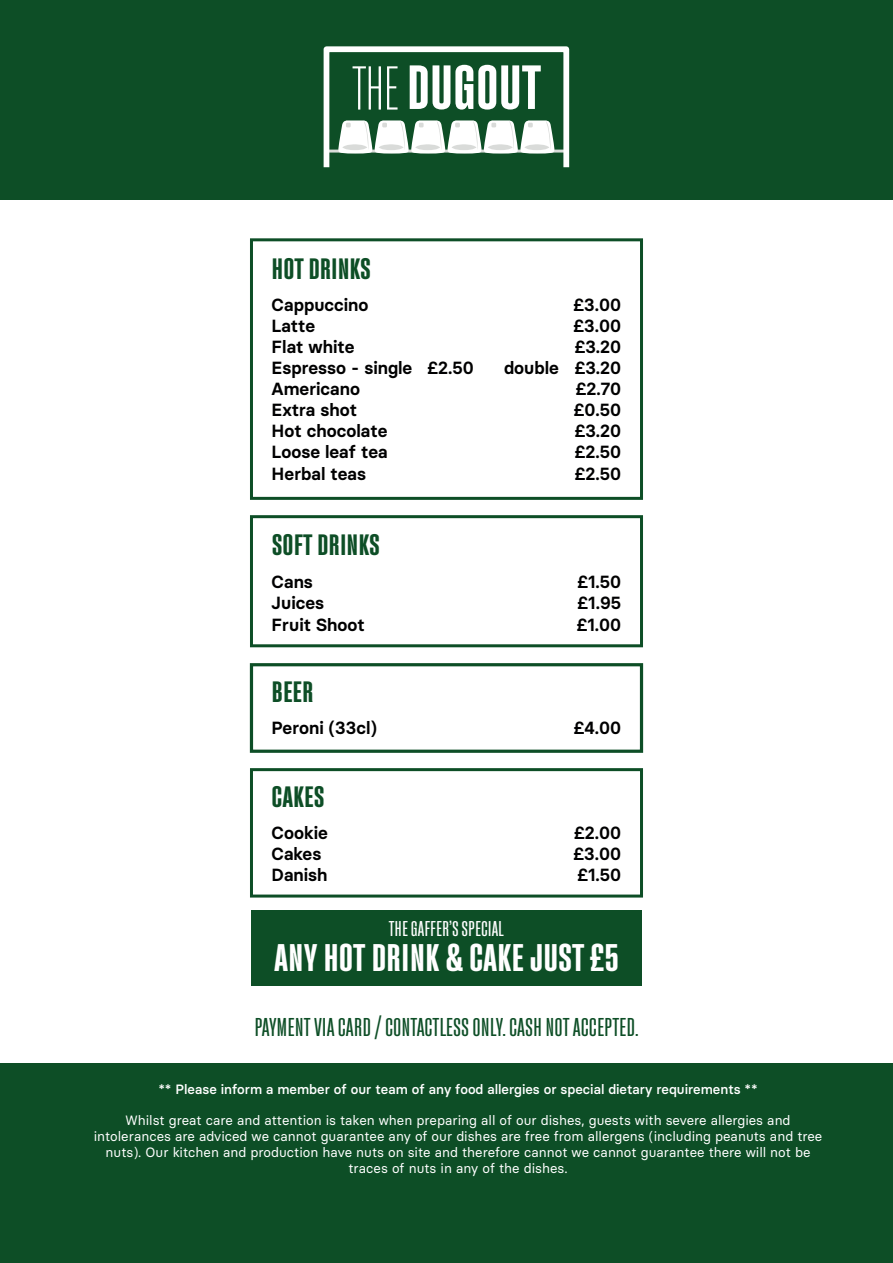
<style>
.page{position:relative;width:893px;height:1263px;background:#fff}
.page>*{position:absolute;margin:0;border:0;box-sizing:border-box;transform-origin:0 0}
.t1{font:600 condensed 61.65px "Fixture";color:#fff}
.t2{font:600 condensed 38.25px "Fixture";color:#fff}
.t3{font:600 condensed 29.25px "Fixture";color:#0d4e26}
.t4{font:condensed 25.65px "Fixture";color:#0d4e26}
.t5{font:condensed 21.3px "Fixture";color:#fff}
.t6{font:600 17.55px/21.1px "Basier Circle";color:#000001}
.t7{font:13.5px/16.2px "Basier Circle";color:#fff;text-align:center}
.t8{font:500 13.5px "Basier Circle";color:#fff}
.s1{font-weight:200}
</style>
<div class="page">
<div style="left:0;top:0;width:893px;height:199px;background:#0d4e26"></div>
<hr style="left:326px;top:150px;width:240px;height:3px;background:#d9dbd9">
<svg style="left:338px;top:120px;width:217px;height:34px"></svg>
<div style="left:324px;top:46px;width:245px;height:124px;border:6px solid #fff"></div>
<div style="left:0;top:1063px;width:893px;height:200px;background:#0d4e26"></div>
<div style="left:250px;top:238px;width:393px;height:262px;border:3px solid #0d4e26"></div>
<div style="left:251px;top:911px;width:390px;height:75px;background:#0d4e26"></div>
<div style="left:250px;top:515px;width:393px;height:132px;border:3px solid #0d4e26"></div>
<div style="left:250px;top:663px;width:393px;height:90px;border:3px solid #0d4e26"></div>
<div style="left:250px;top:768px;width:393px;height:129px;border:3px solid #0d4e26"></div>
<h1 class="t1" style="left:352px;top:51px;width:191px"><span class="s1">THE</span>DUGOUT</h1>
<h3 class="t3" style="left:272px;top:251px;width:101px">HOT DRINKS</h3>
<p class="t6" style="left:272px;top:294px;width:204px">Cappuccino<br>Latte<br>Flat white<br>Espresso - single £2.50</p>
<p class="t6" style="left:272px;top:378px;width:118px">Americano<br>Extra shot<br>Hot chocolate<br>Loose leaf tea<br>Herbal teas</p>
<p class="t6" style="left:504px;top:357px;width:56px">double</p>
<p class="t6" style="left:574px;top:294px;width:49px;text-align:justify">£3.00 £3.00 £3.20 £3.20 £2.70 £0.50 £3.20 £2.50 £2.50</p>
<h3 class="t3" style="left:272px;top:527px;width:110px">SOFT DRINKS</h3>
<p class="t6" style="left:272px;top:571px;width:95px">Cans<br>Juices<br>Fruit Shoot</p>
<p class="t6" style="left:577px;top:571px;width:46px;text-align:justify">£1.50 £1.95 £1.00</p>
<h3 class="t3" style="left:272px;top:674px;width:43px">BEER</h3>
<p class="t6" style="left:272px;top:717px;width:107px">Peroni (33cl)</p>
<p class="t6" style="left:574px;top:717px;width:49px">£4.00</p>
<h3 class="t3" style="left:272px;top:780px;width:54px">CAKES</h3>
<p class="t6" style="left:272px;top:822px;width:58px">Cookie<br>Cakes<br>Danish</p>
<p class="t6" style="left:574px;top:822px;width:49px;text-align:justify">£2.00 £3.00 £1.50</p>
<h3 class="t5" style="left:389px;top:916px;width:117px">THE GAFFER’S SPECIAL</h3>
<h2 class="t2" style="left:274px;top:936px;width:346px">ANY HOT DRINK &amp; CAKE JUST £5</h2>
<h3 class="t4" style="left:254px;top:1012px;width:386px">PAYMENT VIA CARD / CONTACTLESS ONLY. CASH NOT ACCEPTED.</h3>
<p class="t8" style="left:158px;top:1080px;width:601px">** Please inform a member of our team of any food allergies or special dietary requirements **</p>
<p class="t7" style="left:94px;top:1112px;width:730px">Whilst great care and attention is taken when preparing all of our dishes, guests with severe allergies and intolerances are adviced we cannot guarantee any of our dishes are free from allergens (including peanuts and tree nuts). Our kitchen and production have nuts on site and therefore cannot we cannot guarantee there will not be traces of nuts in any of the dishes.</p>
</div>
